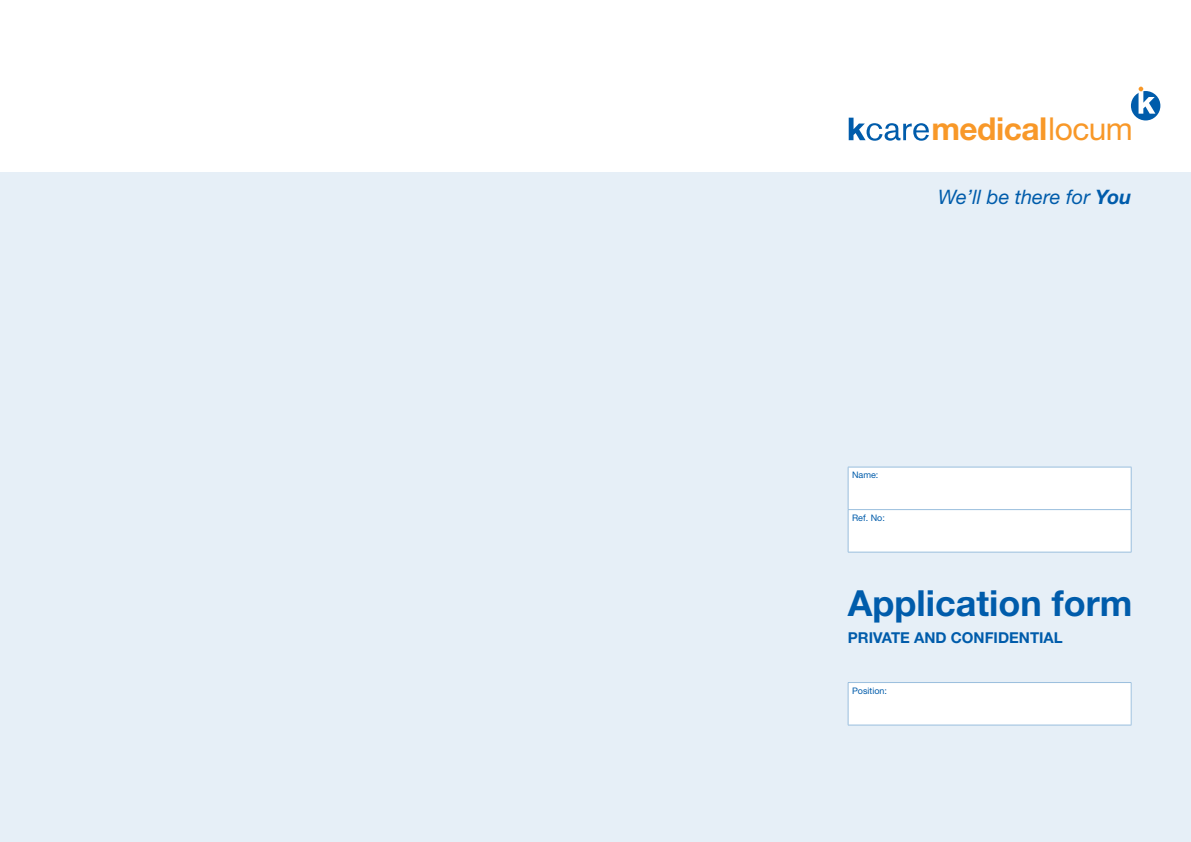
<style>
.page{position:relative;width:1191px;height:842px;background:#fff}
.page>*{position:absolute;margin:0;border:0;box-sizing:border-box;transform-origin:0 0}
.t1{font:700 36px "Helvetica Neue LT";color:#005cab}
.t2{font:700 31.6px "Helvetica Neue LT";letter-spacing:-.015em;color:#f89828}
.t3{font:italic 19.9px "Helvetica Neue LT";color:#005cab}
.t4{font:700 15px "Helvetica Neue LT";color:#005cab}
.t5{font:9px "Helvetica Neue LT";color:#005cab}
.s1{font-weight:400}
.s2{font-weight:700}
</style>
<div class="page">
<div style="left:0;top:173px;width:1191px;height:669px;background:#e6eff7"></div>
<svg style="left:848px;top:118px;width:80px;height:23px"></svg>
<div style="left:1131px;top:91px;width:29px;height:29px;background:#005cab;border-radius:50%"></div>
<svg style="left:1138px;top:87px;width:17px;height:27px"></svg>
<div style="left:849px;top:468px;width:282px;height:84px;background:#fff"></div>
<hr style="left:848px;top:467px;width:283px;height:1px;background:#99bedd">
<hr style="left:848px;top:467px;width:1px;height:42px;background:#99bedd">
<hr style="left:1131px;top:467px;width:1px;height:42px;background:#99bedd">
<hr style="left:848px;top:509px;width:283px;height:1px;background:#99bedd">
<hr style="left:848px;top:510px;width:1px;height:42px;background:#99bedd">
<hr style="left:1131px;top:510px;width:1px;height:42px;background:#99bedd">
<hr style="left:848px;top:552px;width:283px;height:1px;background:#99bedd">
<div style="left:848px;top:682px;width:283px;height:43px;background:#fff"></div>
<hr style="left:848px;top:682px;width:283px;height:1px;background:#99bedd">
<hr style="left:848px;top:683px;width:1px;height:42px;background:#99bedd">
<hr style="left:1131px;top:683px;width:1px;height:42px;background:#99bedd">
<hr style="left:848px;top:725px;width:283px;height:1px;background:#99bedd">
<h2 class="t2" style="left:931px;top:110px;width:203px">medical<span class="s1">locum</span></h2>
<h3 class="t3" style="left:938px;top:185px;width:195px">We’ll be there for <span class="s2">You</span></h3>
<p class="t5" style="left:852px;top:470px;width:28px">Name:</p>
<p class="t5" style="left:852px;top:512px;width:34px">Ref. No:</p>
<h1 class="t1" style="left:848px;top:581px;width:286px">Application form</h1>
<p class="t4" style="left:848px;top:629px;width:216px">PRIVATE AND CONFIDENTIAL</p>
<p class="t5" style="left:852px;top:685px;width:37px">Position:</p>
</div>
